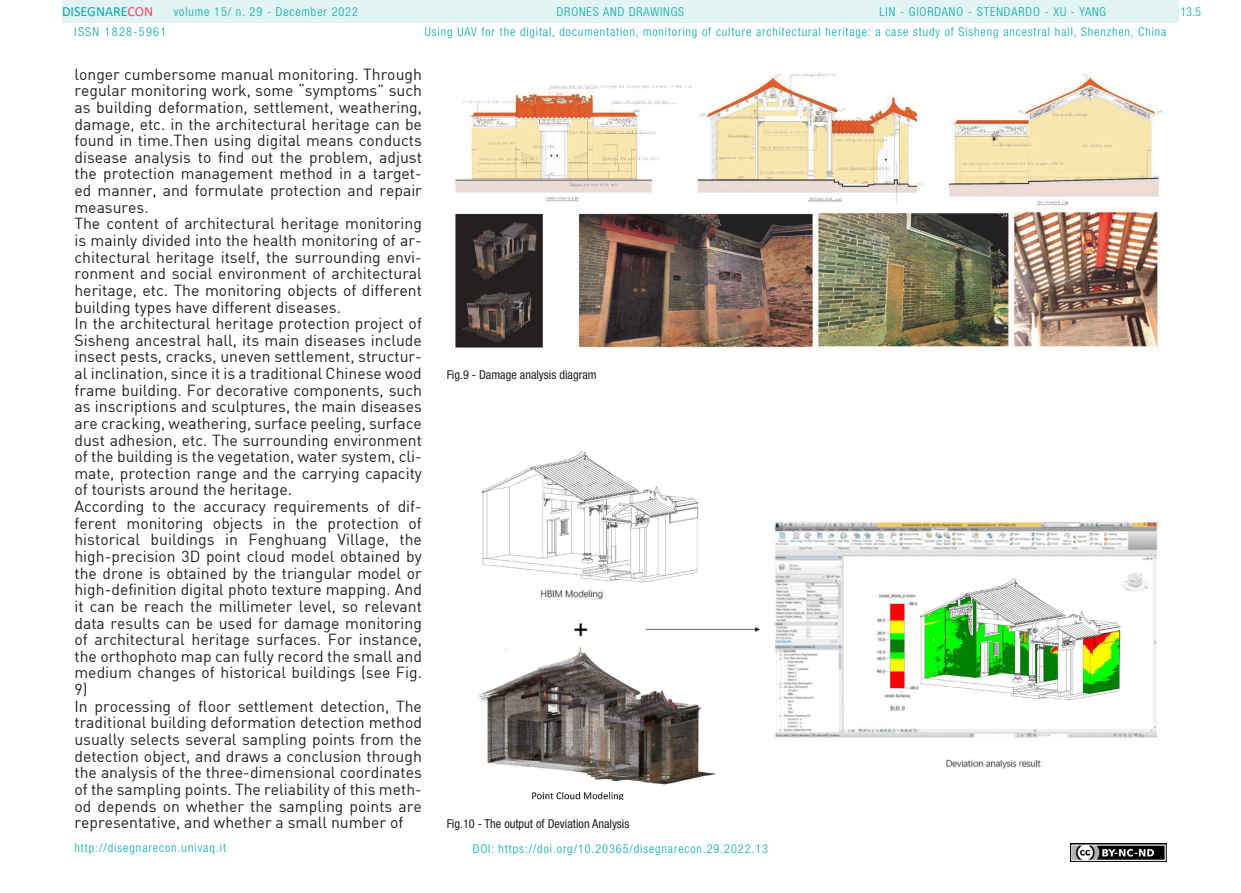
<style>
.page{position:relative;width:1241px;height:893px;background:#fff}
.page>*{position:absolute;margin:0;border:0;box-sizing:border-box;transform-origin:0 0}
.t1{font:15.75px/16.6px "DIN";color:#231f20}
.t2{font:14px "Calibri";color:#00aaad}
.t3{font:300 condensed 12.25px "Helvetica Neue LT Std";letter-spacing:.075em;color:#00aaad}
.t4{font:condensed 12.25px "Helvetica Neue LT Std";color:#231f20}
.t5{font:300 condensed 12.25px "Helvetica Neue LT Std";letter-spacing:.11em;color:#00aaad}
.s1{color:#f24862}
</style>
<div class="page">
<div style="left:62px;top:0;width:1116px;height:23px;background:#e2f3f4"></div>
<img style="left:1070px;top:843px;width:96px;height:18px">
<img style="left:455px;top:73px;width:707px;height:275px">
<img style="left:479px;top:451px;width:680px;height:349px">
<p class="t2" style="left:62px;top:2px;width:93px">DISEGNARE<span class="s1">CON</span></p>
<p class="t3" style="left:879px;top:5px;width:228px">LIN - GIORDANO - STENDARDO - XU - YANG</p>
<p class="t3" style="left:174px;top:5px;width:186px">volume 15/ n. 29 - December 2022</p>
<p class="t3" style="left:556px;top:5px;width:129px">DRONES AND DRAWINGS</p>
<p class="t5" style="left:74px;top:24px;width:93px">ISSN 1828-5961</p>
<p class="t3" style="left:425px;top:25px;width:743px">Using UAV for the digital, documentation, monitoring of culture architectural heritage: a case study of Sisheng ancestral hall, Shenzhen, China</p>
<p class="t1" style="left:74px;top:65px;width:349px">longer cumbersome manual monitoring. Through regular monitoring work, some “symptoms” such as building deformation, settlement, weathering, damage, etc. in the architectural heritage can be found in time.Then using digital means conducts disease analysis to find out the problem, adjust the protection management method in a target&shy;ed manner, and formulate protection and repair measures.<br>The content of architectural heritage monitoring is mainly divided into the health monitoring of ar&shy;chitectural heritage itself, the surrounding envi&shy;ronment and social environment of architectural heritage, etc. The monitoring objects of different building types have different diseases.<br>In the architectural heritage protection project of Sisheng ancestral hall, its main diseases include insect pests, cracks, uneven settlement, structur&shy;al inclination, since it is a traditional Chinese wood frame building. For decorative components, such as inscriptions and sculptures, the main diseases are cracking, weathering, surface peeling, surface dust adhesion, etc. The surrounding environment of the building is the vegetation, water system, cli&shy;mate, protection range and the carrying capacity of tourists around the heritage.<br>According to the accuracy requirements of dif&shy;ferent monitoring objects in the protection of historical buildings in Fenghuang Village, the high-precision 3D point cloud model obtained by the drone is obtained by the triangular model or high-definition digital photo texture mapping. And it can be reach the millimeter level, so relevant data results can be used for damage monitoring of architectural heritage surfaces. For instance, the orthophoto map can fully record the small and medium changes of historical buildings (see Fig.<br>9)<br>In processing of floor settlement detection, The traditional building deformation detection method usually selects several sampling points from the detection object, and draws a conclusion through the analysis of the three-dimensional coordinates of the sampling points. The reliability of this meth&shy;od depends on whether the sampling points are representative, and whether a small number of</p>
<p class="t3" style="left:74px;top:841px;width:153px">http://disegnarecon.univaq.it</p>
<p class="t4" style="left:446px;top:367px;width:151px">Fig.9 - Damage analysis diagram</p>
<p class="t4" style="left:446px;top:816px;width:184px">Fig.10 - The output of Deviation Analysis</p>
<p class="t3" style="left:473px;top:842px;width:296px">DOI: https://doi.org/10.20365/disegnarecon.29.2022.13</p>
<p class="t3" style="left:1180px;top:5px;width:22px">13.5</p>
</div>
